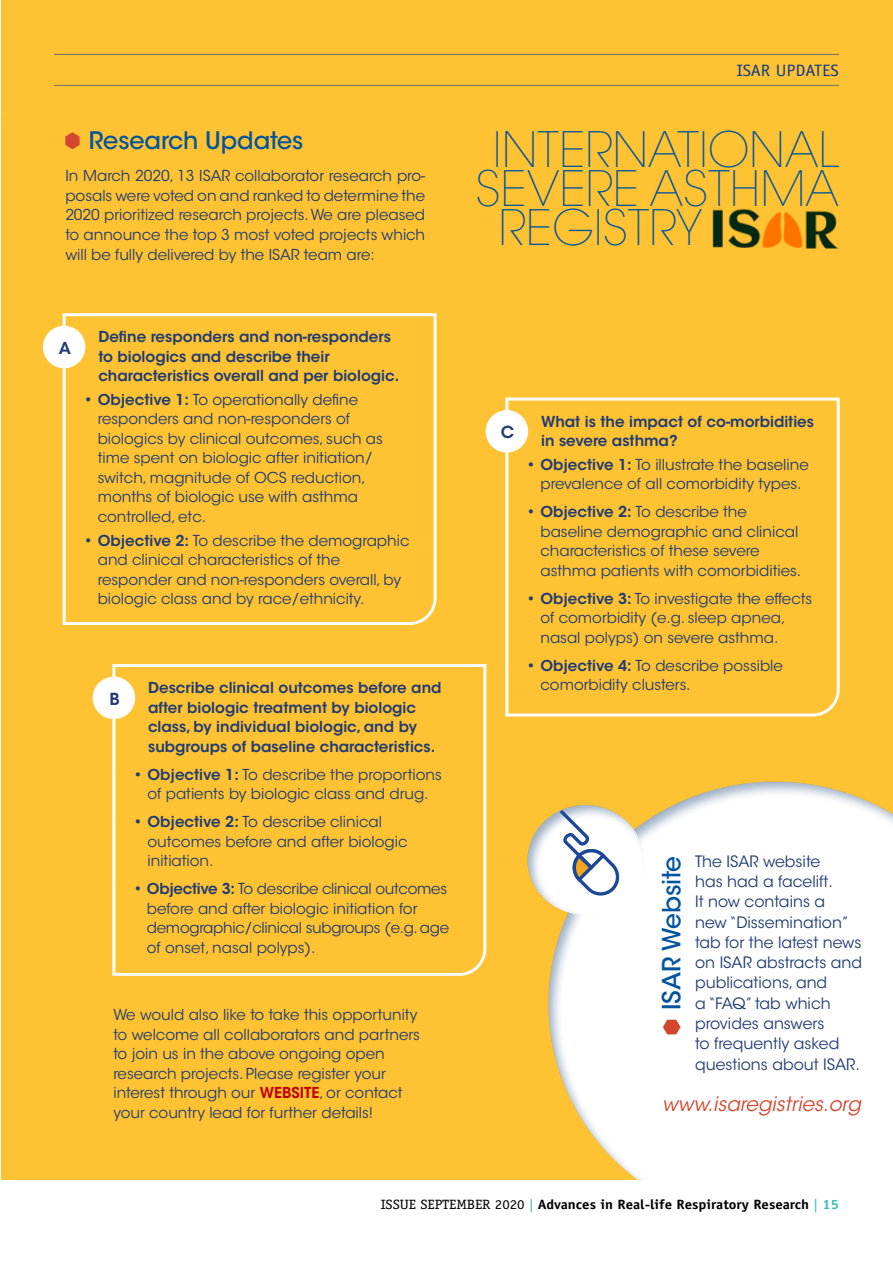
<style>
.page{position:relative;width:893px;height:1263px;background:#fff}
.page>*{position:absolute;margin:0;border:0;box-sizing:border-box;transform-origin:0 0}
.t1{font:200 48.6px/38.8px "ITC Avant Garde Std";color:#00549f;text-align:center}
.t2{font:500 24.9px "ITC Avant Garde Std";letter-spacing:-.005em;color:#00549f}
.t3{font:500 24px "ITC Avant Garde Std";letter-spacing:-.005em;color:#00549f}
.t4{font:italic 19.8px "ITC Avant Garde Std";color:#d4472e}
.t5{font:16.5px "Officina Sans Std";color:#133c8b;scale:1.1 1}
.t6{font:600 16.5px "ITC Avant Garde Std";color:#203c73}
.t7{font:15.6px/20.2px "ITC Avant Garde Std";color:#203c73}
.t8{font:15px/19.5px "ITC Avant Garde Std";color:#203c73}
.t9{font:600 15px/19.5px "ITC Avant Garde Std";color:#203c73}
.t10{font:15px/19.5px "ITC Avant Garde Std";letter-spacing:-.02em;color:#203c73}
.t11{font:700 13.5px "Officina Sans Std";color:#000;scale:1.1 1}
.s1{font-weight:600}
.s2{font-weight:600;color:#c00000}
.s3{font-family:"Officina Serif Std";font-weight:400}
.s4{font-family:"Officina Serif Std";font-weight:400;color:#3cbeb0}
.s5{font-family:"Officina Serif Std";color:#3cbeb0}
</style>
<div class="page">
<div style="left:2px;top:0;width:891px;height:1180px;background:#fec232"></div>
<img style="left:712px;top:209px;width:127px;height:39px">
<div style="left:547px;top:779px;width:346px;height:447px;background:#04336c;opacity:.4"></div>
<svg style="left:663px;top:1020px;width:18px;height:14px"></svg>
<div style="left:527px;top:802px;width:119px;height:114px;background:#04336c;opacity:.4"></div>
<svg style="left:560px;top:810px;width:59px;height:85px;background:#d2d8e3"></svg>
<svg style="left:65px;top:132px;width:15px;height:17px"></svg>
<hr style="left:54px;top:54px;width:785px;height:1px;background:#6d6e71">
<hr style="left:54px;top:85px;width:785px;height:1px;background:#6d6e71">
<img style="left:1px;top:85px;width:1px;height:256px">
<svg style="left:61px;top:313px;width:376px;height:312px"></svg>
<div style="left:43px;top:326px;width:42px;height:42px;background:#fff;border-radius:50%"></div>
<svg style="left:505px;top:397px;width:335px;height:320px"></svg>
<div style="left:486px;top:410px;width:42px;height:43px;background:#fff;border-radius:50%"></div>
<svg style="left:111px;top:664px;width:376px;height:312px"></svg>
<div style="left:93px;top:677px;width:42px;height:42px;background:#fff;border-radius:50%"></div>
<div style="left:2px;top:1180px;width:891px;height:83px;background:#fff"></div>
<p class="t3" style="left:89px;top:126px;width:216px">Research Updates</p>
<p class="t8" style="left:65px;top:166px;width:361px;text-align:justify">In March 2020, 13 ISAR collaborator research pro&shy;posals were voted on and ranked to determine the 2020 prioritized research projects. We are pleased to announce the top 3 most voted projects which will be fully delivered by the ISAR team are:</p>
<p class="t6" style="left:59px;top:337px;width:14px">A</p>
<p class="t9" style="left:98px;top:327px;width:303px">Define responders and non-responders to biologics and describe their characteristics overall and per biologic.</p>
<p class="t8" style="left:98px;top:390px;width:287px;text-indent:-14px"><span class="s1">• Objective 1:</span> To operationally define responders and non-responders of biologics by clinical outcomes, such as time spent on biologic after initiation/ switch, magnitude of OCS reduction, months of biologic use with asthma controlled, etc.</p>
<p class="t8" style="left:98px;top:531px;width:313px;text-indent:-14px"><span class="s1">• Objective 2:</span> To describe the demographic and clinical characteristics of the responder and non-responders overall, by biologic class and by race/ethnicity.</p>
<p class="t6" style="left:109px;top:688px;width:12px">B</p>
<p class="t9" style="left:148px;top:678px;width:295px">Describe clinical outcomes before and after biologic treatment by biologic class, by individual biologic, and by subgroups of baseline characteristics.</p>
<p class="t8" style="left:133px;top:764px;width:310px;text-align:center"><span class="s1">• Objective 1:</span> To describe the proportions of patients by biologic class and drug.</p>
<p class="t8" style="left:148px;top:812px;width:262px;text-indent:-14px"><span class="s1">• Objective 2:</span> To describe clinical outcomes before and after biologic initiation.</p>
<p class="t10" style="left:147px;top:879px;width:304px;text-indent:-14px"><span class="s1">• Objective 3:</span> To describe clinical outcomes before and after biologic initiation for demographic/clinical subgroups (e.g. age of onset, nasal polyps).</p>
<p class="t8" style="left:113px;top:1005px;width:308px">We would also like to take this opportunity to welcome all collaborators and partners to join us in the above ongoing open research projects. Please register your interest through our <span class="s2">WEBSITE</span>, or contact your country lead for further details!</p>
<p class="t5" style="left:736px;top:61px;width:95px">ISAR UPDATES</p>
<p class="t1" style="left:475px;top:132px;width:365px">INTERNATIONAL<br>SEVERE ASTHMA</p>
<p class="t1" style="left:499px;top:209px;width:205px">REGISTRY</p>
<p class="t6" style="left:501px;top:422px;width:15px">C</p>
<p class="t9" style="left:541px;top:411px;width:274px">What is the impact of co-morbidities in severe asthma?</p>
<p class="t8" style="left:526px;top:455px;width:284px;text-align:center"><span class="s1">• Objective 1:</span> To illustrate the baseline prevalence of all comorbidity types.</p>
<p class="t8" style="left:540px;top:502px;width:262px;text-indent:-14px"><span class="s1">• Objective 2:</span> To describe the baseline demographic and clinical characteristics of these severe asthma patients with comorbidities.</p>
<p class="t8" style="left:540px;top:589px;width:273px;text-indent:-14px"><span class="s1">• Objective 3:</span> To investigate the effects of comorbidity (e.g. sleep apnea, nasal polyps) on severe asthma.</p>
<p class="t8" style="left:540px;top:656px;width:244px;text-indent:-14px"><span class="s1">• Objective 4:</span> To describe possible comorbidity clusters.</p>
<p class="t2" style="left:656px;top:1010px;width:156px;rotate:-90deg">ISAR Website</p>
<p class="t7" style="left:695px;top:851px;width:169px">The ISAR website<br>has had a facelift.<br>It now contains a<br>new “Dissemination” tab for the latest news on ISAR abstracts and publications, and<br>a “FAQ” tab which provides answers<br>to frequently asked questions about ISAR.</p>
<p class="t4" style="left:662px;top:1092px;width:200px">www.isaregistries.org</p>
<p class="t11" style="left:381px;top:1196px;width:418px"><span class="s3">ISSUE SEPTEMBER 2020</span> <span class="s4">|</span> Advances in Real-life Respiratory Research <span class="s4">|</span> <span class="s5">15</span></p>
</div>
